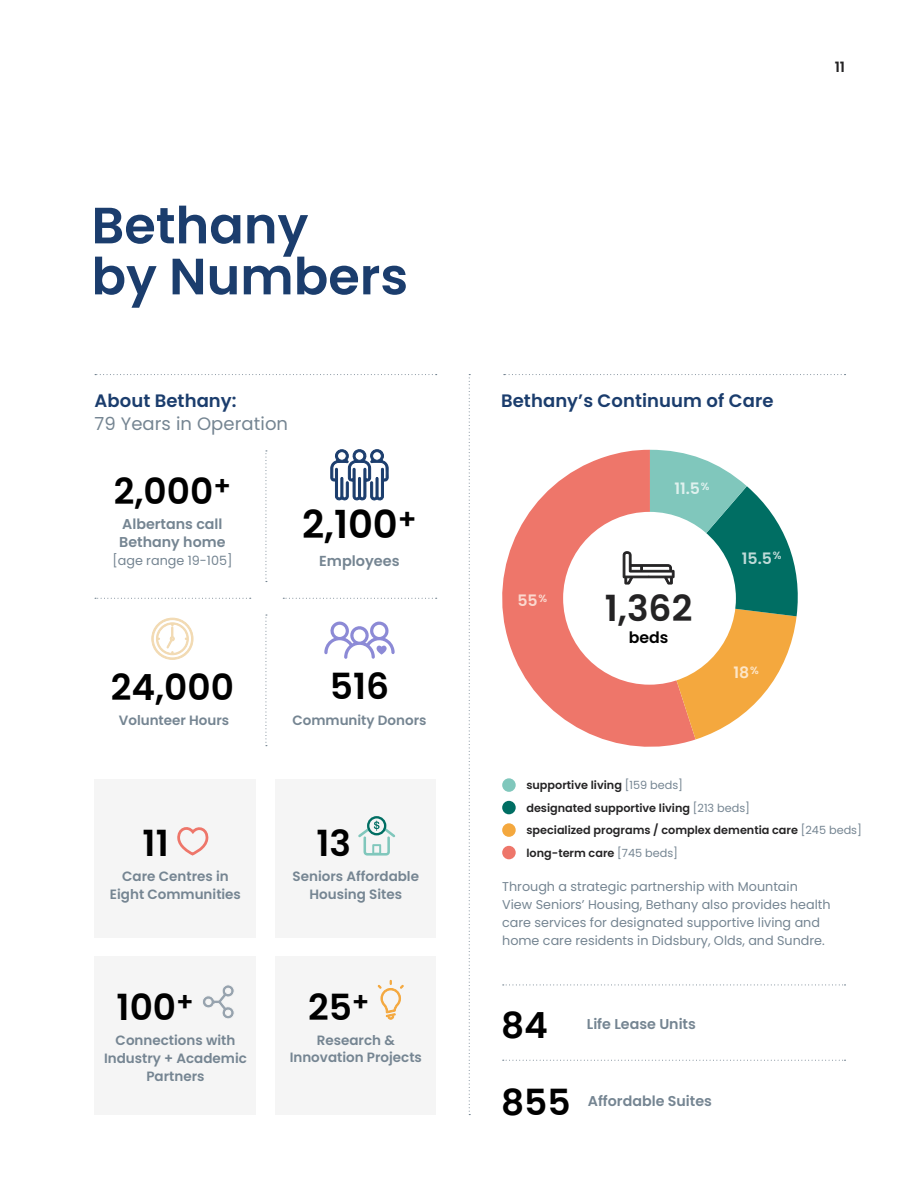
<style>
.page{position:relative;width:918px;height:1188px;background:#fff}
.page>*{position:absolute;margin:0;border:0;box-sizing:border-box;transform-origin:0 0}
.t1{font:600 51px/51px "Poppins";color:#1b3d6d}
.t2{font:600 38.55px "Poppins";color:#000}
.t3{font:600 36px "Poppins";color:#000}
.t4{font:600 36px "Poppins";color:#242324}
.t5{font:600 18px "Poppins";letter-spacing:.005em;color:#1b3d6d}
.t6{font:18px "Poppins";letter-spacing:.005em;color:#758592}
.t7{font:600 15.75px "Poppins";color:#dff1ee}
.t8{font:600 15.75px "Poppins";color:#bfdbd8}
.t9{font:600 15.75px "Poppins";color:#000}
.t10{font:600 15.75px "Poppins";color:#fde6c8}
.t11{font:600 15.75px "Poppins";color:#fbd9cf}
.t12{font:600 14.55px "Poppins";color:#758592}
.t13{font:600 14.25px/18px "Poppins";color:#758592}
.t14{font:600 14.25px "Poppins";color:#242324}
.t15{font:600 13.5px/18px "Poppins";color:#758592;text-align:center}
.t16{font:12.75px/18px "Poppins";color:#758592}
.t17{font:600 11.25px/22.5px "Poppins";color:#242324}
.s1{font-weight:400;color:#758592}
</style>
<div class="page">
<div style="left:275px;top:957px;width:161px;height:158px;background:#f5f5f5"></div>
<svg style="left:377px;top:980px;width:27px;height:40px"></svg>
<div style="left:95px;top:957px;width:162px;height:158px;background:#f5f5f5"></div>
<svg style="left:203px;top:985px;width:31px;height:34px"></svg>
<div style="left:275px;top:779px;width:161px;height:159px;background:#f5f5f5"></div>
<div style="left:95px;top:779px;width:162px;height:159px;background:#f5f5f5"></div>
<svg style="left:469px;top:374px;width:1px;height:741px"></svg>
<svg style="left:503px;top:984px;width:343px;height:1px"></svg>
<svg style="left:503px;top:1060px;width:343px;height:1px"></svg>
<svg style="left:504px;top:374px;width:342px;height:1px"></svg>
<div style="left:502px;top:778px;width:14px;height:14px;background:#80c7bc;border-radius:50%"></div>
<div style="left:502px;top:801px;width:14px;height:13px;background:#006e63;border-radius:50%"></div>
<div style="left:502px;top:823px;width:14px;height:14px;background:#f4a83e;border-radius:50%"></div>
<div style="left:502px;top:846px;width:14px;height:13px;background:#ee766a;border-radius:50%"></div>
<svg style="left:502px;top:452px;width:194px;height:295px;fill:#ee766a"></svg>
<div style="left:563px;top:512px;width:173px;height:173px;background:#fff;border-radius:50%"></div>
<svg style="left:623px;top:450px;width:175px;height:289px"></svg>
<svg style="left:95px;top:374px;width:342px;height:482px"></svg>
<h1 class="t1" style="left:92px;top:201px;width:318px">Bethany<br>by Numbers</h1>
<h3 class="t5" style="left:94px;top:390px;width:144px">About Bethany:</h3>
<h3 class="t6" style="left:94px;top:413px;width:195px">79 Years in Operation</h3>
<h3 class="t3" style="left:114px;top:470px;width:119px">2,000<sup>+</sup></h3>
<p class="t13" style="left:119px;top:515px;width:108px">Albertans call<br>Bethany home</p>
<p class="t16" style="left:112px;top:552px;width:122px">[age range 19-105]</p>
<h2 class="t2" style="left:302px;top:502px;width:116px">2,100<sup>+</sup></h2>
<p class="t12" style="left:319px;top:552px;width:82px">Employees</p>
<h3 class="t3" style="left:111px;top:666px;width:125px">24,000</h3>
<p class="t15" style="left:119px;top:712px;width:112px">Volunteer Hours</p>
<h3 class="t3" style="left:143px;top:821px;width:28px">11</h3>
<p class="t15" style="left:110px;top:868px;width:133px">Care Centres in<br>Eight Communities</p>
<h3 class="t3" style="left:117px;top:985px;width:79px">100<sup>+</sup></h3>
<p class="t15" style="left:104px;top:1032px;width:144px">Connections with<br>Industry + Academic<br>Partners</p>
<h3 class="t3" style="left:330px;top:665px;width:61px">516</h3>
<p class="t15" style="left:292px;top:711px;width:136px">Community Donors</p>
<h3 class="t3" style="left:317px;top:821px;width:36px">13</h3>
<p class="t15" style="left:293px;top:868px;width:128px">Seniors Affordable<br>Housing Sites</p>
<h3 class="t3" style="left:308px;top:985px;width:63px">25<sup>+</sup></h3>
<p class="t15" style="left:290px;top:1032px;width:134px;line-height:17.2px">Research &amp;<br>Innovation Projects</p>
<p class="t14" style="left:835px;top:58px;width:12px">11</p>
<h3 class="t5" style="left:501px;top:390px;width:274px">Bethany’s Continuum of Care</h3>
<p class="t11" style="left:517px;top:591px;width:31px">55<sup>%</sup></p>
<p class="t7" style="left:674px;top:479px;width:37px">11.5<sup>%</sup></p>
<h3 class="t4" style="left:605px;top:587px;width:89px">1,362</h3>
<p class="t9" style="left:629px;top:629px;width:41px">beds</p>
<p class="t8" style="left:742px;top:549px;width:41px">15.5<sup>%</sup></p>
<p class="t10" style="left:733px;top:664px;width:27px">18<sup>%</sup></p>
<p class="t17" style="left:526px;top:774px;width:337px">supportive living <span class="s1">[159 beds]<br></span>designated supportive living <span class="s1">[213 beds]<br></span>specialized programs / complex dementia care <span class="s1">[245 beds] </span>long-term care <span class="s1">[745 beds]</span></p>
<p class="t16" style="left:502px;top:878px;width:330px">Through a strategic partnership with Mountain View Seniors’ Housing, Bethany also provides health care services for designated supportive living and home care residents in Didsbury, Olds, and Sundre.</p>
<h3 class="t3" style="left:501px;top:1004px;width:48px">84</h3>
<p class="t13" style="left:587px;top:1015px;width:111px">Life Lease Units</p>
<h3 class="t3" style="left:501px;top:1081px;width:71px">855</h3>
<p class="t13" style="left:588px;top:1092px;width:126px">Affordable Suites</p>
</div>
